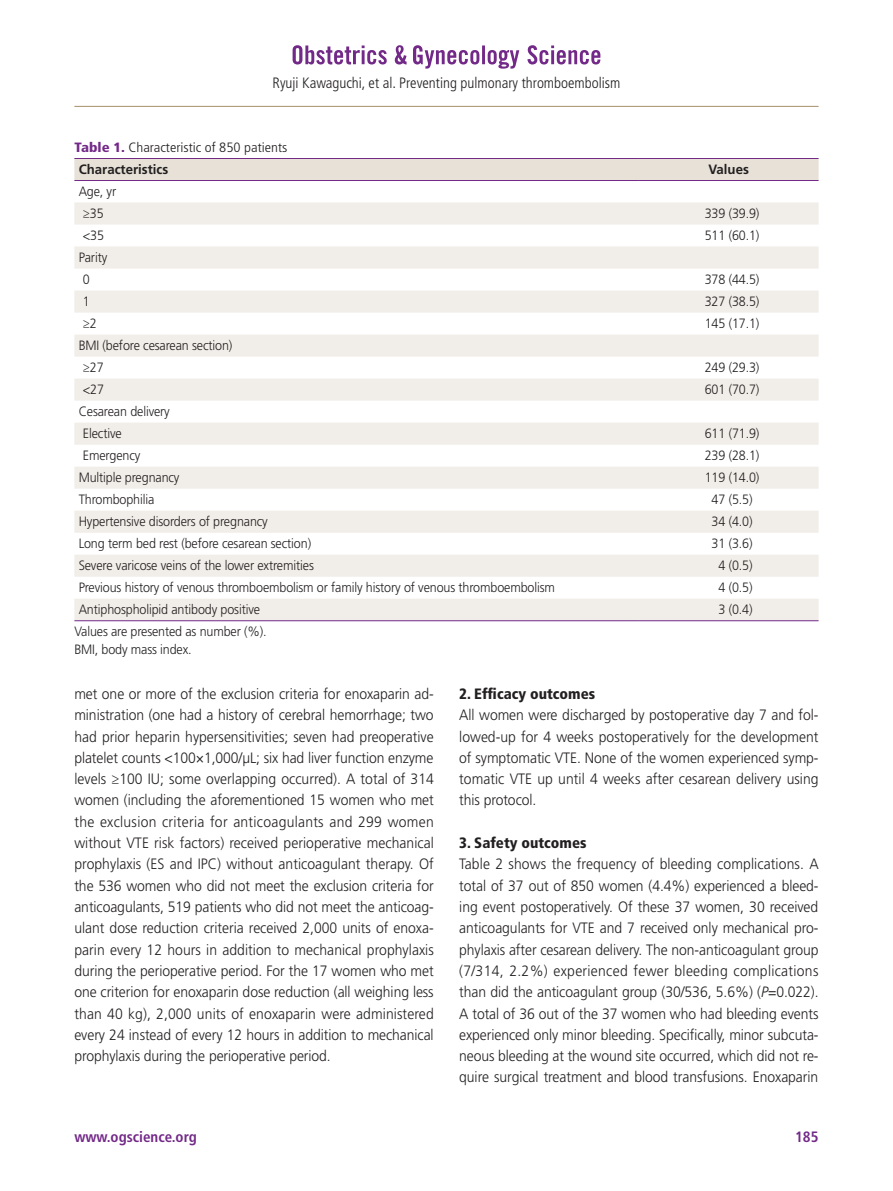
<style>
.page{position:relative;width:893px;height:1191px;background:#fff}
.page>*{position:absolute;margin:0;border:0;box-sizing:border-box;transform-origin:0 0}
.본문_영문{font:300 15px/21.3px "Frutiger LT Std";letter-spacing:-.005em;color:#221f20;text-align:justify;scale:.93 1}
.제목밑_본문{font:300 15px/21.3px "Frutiger LT Std";letter-spacing:-.005em;color:#221f20;text-align:justify;scale:.93 1}
.t1{font:300 condensed 15px "Frutiger LT Std";color:#221f20}
._1{font:900 condensed 15px "Frutiger LT Std";color:#221f20}
.t2{font:700 condensed 15px "Frutiger LT Std";color:#732988}
.표내용{font:300 13.5px "Frutiger LT Std";letter-spacing:-.01em;color:#221f20;scale:.93 1}
.표_설명{font:300 13.5px "Frutiger LT Std";letter-spacing:-.01em;color:#221f20;scale:.93 1}
.표_타이틀{font:300 condensed 13.5px "Frutiger LT Std";color:#221f20;scale:1.1 1}
.표머리{font:700 13.5px "Frutiger LT Std";color:#221f20}
.s1{font-weight:900;color:#732988}
.s2{font-style:italic}
</style>
<div class="page">
<hr style="left:74px;top:106px;width:745px;height:1px;background:#ac9575">
<svg style="left:527px;top:45px;width:73px;height:19px"></svg>
<svg style="left:413px;top:45px;width:106px;height:24px"></svg>
<svg style="left:293px;top:45px;width:114px;height:19px"></svg>
<div style="left:74px;top:159px;width:745px;height:21px;background:#e7e1d8"></div>
<svg style="left:74px;top:202px;width:745px;height:418px;fill:#f1ede8"></svg>
<hr style="left:74px;top:158px;width:565px;height:1px;background:#732988">
<hr style="left:639px;top:158px;width:180px;height:1px;background:#732988">
<hr style="left:74px;top:180px;width:565px;height:1px;background:#732988">
<hr style="left:639px;top:180px;width:180px;height:1px;background:#732988">
<hr style="left:74px;top:620px;width:565px;height:1px;background:#732988">
<hr style="left:639px;top:620px;width:180px;height:1px;background:#732988">
<p class="t1" style="left:273px;top:74px;width:349px">Ryuji Kawaguchi, et al. Preventing pulmonary thromboembolism</p>
<p class="표_타이틀" style="left:74px;top:139px;width:195px"><span class="s1">Table 1.</span> Characteristic of 850 patients</p>
<p class="표머리" style="left:79px;top:161px;width:91px">Characteristics</p>
<p class="표머리" style="left:708px;top:161px;width:42px">Values</p>
<p class="표내용" style="left:79px;top:184px;width:42px">Age, yr</p>
<p class="표내용" style="left:83px;top:206px;width:24px">≥35</p>
<p class="표내용" style="left:705px;top:206px;width:60px">339 (39.9)</p>
<p class="표내용" style="left:83px;top:228px;width:24px">&lt;35</p>
<p class="표내용" style="left:705px;top:228px;width:60px">511 (60.1)</p>
<p class="표내용" style="left:79px;top:250px;width:32px">Parity</p>
<p class="표내용" style="left:83px;top:272px;width:9px">0</p>
<p class="표내용" style="left:705px;top:272px;width:60px">378 (44.5)</p>
<p class="표내용" style="left:83px;top:294px;width:9px">1</p>
<p class="표내용" style="left:705px;top:294px;width:60px">327 (38.5)</p>
<p class="표내용" style="left:83px;top:316px;width:17px">≥2</p>
<p class="표내용" style="left:705px;top:316px;width:60px">145 (17.1)</p>
<p class="표내용" style="left:79px;top:338px;width:167px">BMI (before cesarean section)</p>
<p class="표내용" style="left:83px;top:360px;width:24px">≥27</p>
<p class="표내용" style="left:705px;top:360px;width:60px">249 (29.3)</p>
<p class="표내용" style="left:83px;top:382px;width:24px">&lt;27</p>
<p class="표내용" style="left:705px;top:382px;width:60px">601 (70.7)</p>
<p class="표내용" style="left:79px;top:404px;width:100px">Cesarean delivery</p>
<p class="표내용" style="left:83px;top:426px;width:43px">Elective</p>
<p class="표내용" style="left:705px;top:426px;width:60px">611 (71.9)</p>
<p class="표내용" style="left:83px;top:448px;width:63px">Emergency</p>
<p class="표내용" style="left:705px;top:448px;width:60px">239 (28.1)</p>
<p class="표내용" style="left:79px;top:470px;width:110px">Multiple pregnancy</p>
<p class="표내용" style="left:705px;top:470px;width:60px">119 (14.0)</p>
<p class="표내용" style="left:79px;top:492px;width:83px">Thrombophilia</p>
<p class="표내용" style="left:712px;top:492px;width:46px">47 (5.5)</p>
<p class="표내용" style="left:79px;top:514px;width:205px">Hypertensive disorders of pregnancy</p>
<p class="표내용" style="left:712px;top:514px;width:46px">34 (4.0)</p>
<p class="표내용" style="left:79px;top:536px;width:251px">Long term bed rest (before cesarean section)</p>
<p class="표내용" style="left:712px;top:536px;width:46px">31 (3.6)</p>
<p class="표내용" style="left:79px;top:558px;width:254px">Severe varicose veins of the lower extremities</p>
<p class="표내용" style="left:718px;top:558px;width:38px">4 (0.5)</p>
<p class="표내용" style="left:79px;top:580px;width:514px">Previous history of venous thromboembolism or family history of venous thromboembolism</p>
<p class="표내용" style="left:718px;top:580px;width:38px">4 (0.5)</p>
<p class="표내용" style="left:79px;top:602px;width:197px">Antiphospholipid antibody positive</p>
<p class="표내용" style="left:718px;top:602px;width:38px">3 (0.4)</p>
<p class="표_설명" style="left:74px;top:624px;width:208px">Values are presented as number (%).</p>
<p class="표_설명" style="left:74px;top:642px;width:128px">BMI, body mass index.</p>
<p class="본문_영문" style="left:74px;top:683px;width:388px">met one or more of the exclusion criteria for enoxaparin ad&shy;ministration (one had a history of cerebral hemorrhage; two had prior heparin hypersensitivities; seven had preoperative platelet counts &lt;100×1,000/µL; six had liver function enzyme levels ≥100 IU; some overlapping occurred). A total of 314 women (including the aforementioned 15 women who met the exclusion criteria for anticoagulants and 299 women without VTE risk factors) received perioperative mechanical prophylaxis (ES and IPC) without anticoagulant therapy. Of the 536 women who did not meet the exclusion criteria for anticoagulants, 519 patients who did not meet the anticoag&shy;ulant dose reduction criteria received 2,000 units of enoxa&shy;parin every 12 hours in addition to mechanical prophylaxis during the perioperative period. For the 17 women who met one criterion for enoxaparin dose reduction (all weighing less than 40 kg), 2,000 units of enoxaparin were administered every 24 instead of every 12 hours in addition to mechanical prophylaxis during the perioperative period.</p>
<p class="_1" style="left:459px;top:684px;width:137px">2. Efficacy outcomes</p>
<p class="제목밑_본문" style="left:459px;top:704px;width:388px">All women were discharged by postoperative day 7 and fol&shy;lowed-up for 4 weeks postoperatively for the development of symptomatic VTE. None of the women experienced symp&shy;tomatic VTE up until 4 weeks after cesarean delivery using this protocol.</p>
<p class="_1" style="left:459px;top:834px;width:129px">3. Safety outcomes</p>
<p class="제목밑_본문" style="left:459px;top:853px;width:388px">Table 2 shows the frequency of bleeding complications. A total of 37 out of 850 women (4.4%) experienced a bleed&shy;ing event postoperatively. Of these 37 women, 30 received anticoagulants for VTE and 7 received only mechanical pro&shy;phylaxis after cesarean delivery. The non-anticoagulant group (7/314, 2.2%) experienced fewer bleeding complications than did the anticoagulant group (30/536, 5.6%) (<span class="s2">P</span>=0.022).<br>A total of 36 out of the 37 women who had bleeding events experienced only minor bleeding. Specifically, minor subcuta&shy;neous bleeding at the wound site occurred, which did not re&shy;quire surgical treatment and blood transfusions. Enoxaparin</p>
<p class="t2" style="left:74px;top:1128px;width:124px">www.ogscience.org</p>
<p class="t2" style="left:795px;top:1128px;width:25px">185</p>
</div>
